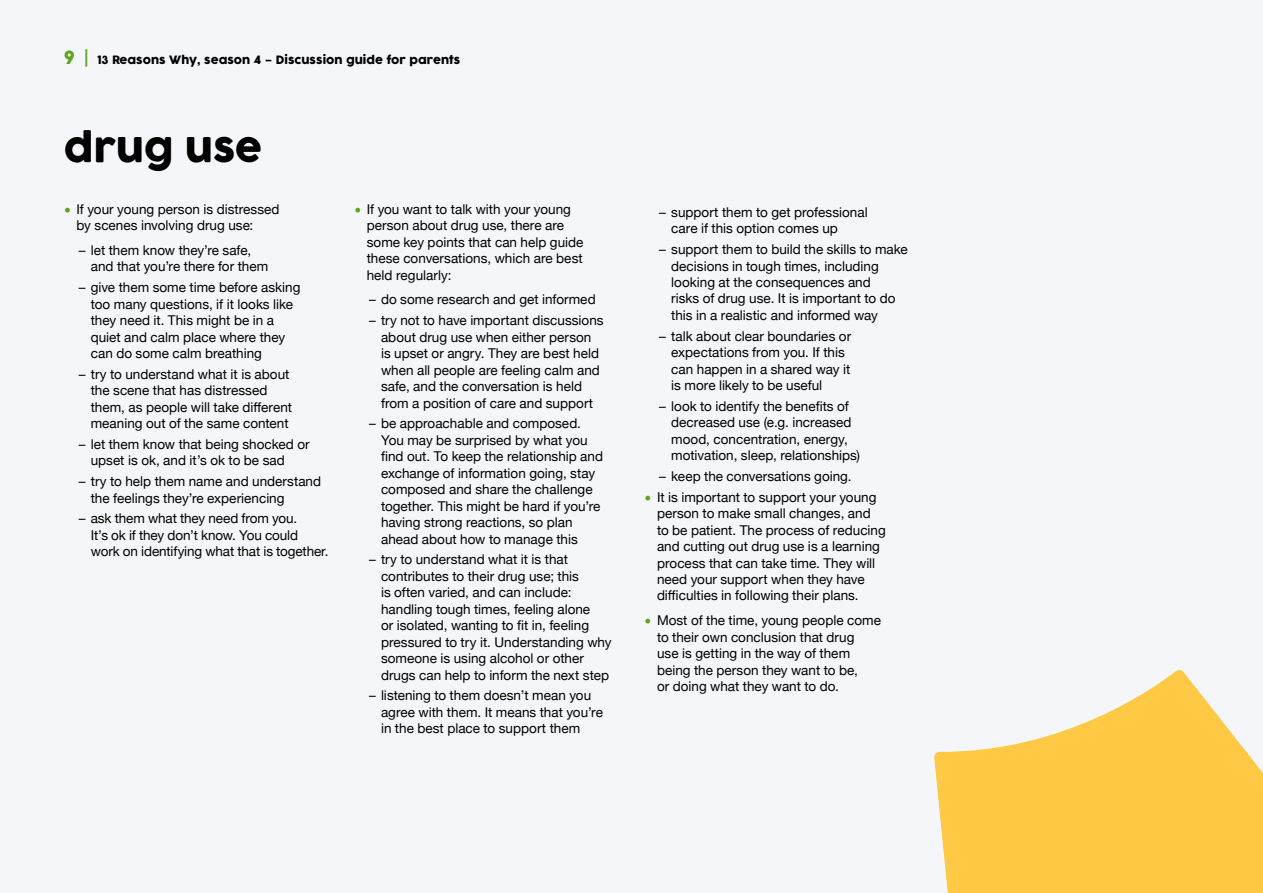
<style>
.page{position:relative;width:1263px;height:893px;background:#f5f6f9}
.page>*{position:absolute;margin:0;border:0;box-sizing:border-box;transform-origin:0 0}
.t1{font:39px "Cocogoose";letter-spacing:-.01em;color:#000}
.t2{font:13.5px/16.5px "Helvetica Neue";color:#000}
.t3{font:11.25px "Cocogoose";color:#000}
.s1{font-size:18px;color:#5aa51d}
.s2{font-weight:300;font-size:18px;color:#5aa51d}
.s3{color:#5aa51d}
</style>
<div class="page">
<svg style="left:934px;top:670px;width:329px;height:223px;fill:#ffc845"></svg>
<p class="t3" style="left:64px;top:52px;width:398px"><span class="s1">9</span> <span class="s2">|</span> 13 Reasons Why, season 4 – Discussion guide for parents</p>
<h1 class="t1" style="left:64px;top:120px;width:200px">drug use</h1>
<p class="t2" style="left:77px;top:201px;width:204px;text-indent:-13px"><span class="s3">࡟</span> If your young person is distressed by scenes involving drug use:</p>
<p class="t2" style="left:91px;top:243px;width:179px;text-indent:-12px">– let them know they’re safe, and that you’re there for them</p>
<p class="t2" style="left:91px;top:280px;width:211px;text-indent:-12px">– give them some time before asking too many questions, if it looks like they need it. This might be in a quiet and calm place where they can do some calm breathing</p>
<p class="t2" style="left:91px;top:366px;width:203px;text-indent:-12px">– try to understand what it is about the scene that has distressed them, as people will take different meaning out of the same content</p>
<p class="t2" style="left:91px;top:437px;width:220px;text-indent:-12px">– let them know that being shocked or upset is ok, and it’s ok to be sad</p>
<p class="t2" style="left:91px;top:474px;width:232px;text-indent:-12px">– try to help them name and understand the feelings they’re experiencing</p>
<p class="t2" style="left:91px;top:511px;width:239px;text-indent:-12px">– ask them what they need from you.<br>It’s ok if they don’t know. You could work on identifying what that is together.</p>
<p class="t2" style="left:367px;top:201px;width:218px;text-indent:-13px"><span class="s3">࡟</span> If you want to talk with your young person about drug use, there are some key points that can help guide these conversations, which are best held regularly:</p>
<p class="t2" style="left:369px;top:292px;width:228px">– do some research and get informed</p>
<p class="t2" style="left:381px;top:313px;width:224px;text-indent:-12px">– try not to have important discussions about drug use when either person is upset or angry. They are best held when all people are feeling calm and safe, and the conversation is held from a position of care and support</p>
<p class="t2" style="left:381px;top:416px;width:224px;text-indent:-12px">– be approachable and composed.<br>You may be surprised by what you find out. To keep the relationship and exchange of information going, stay composed and share the challenge together. This might be hard if you’re having strong reactions, so plan ahead about how to manage this</p>
<p class="t2" style="left:381px;top:552px;width:232px;text-indent:-12px">– try to understand what it is that contributes to their drug use; this<br>is often varied, and can include: handling tough times, feeling alone<br>or isolated, wanting to fit in, feeling pressured to try it. Understanding why someone is using alcohol or other drugs can help to inform the next step</p>
<p class="t2" style="left:381px;top:688px;width:223px;text-indent:-12px">– listening to them doesn’t mean you agree with them. It means that you’re in the best place to support them</p>
<p class="t2" style="left:671px;top:205px;width:198px;text-indent:-12px">– support them to get professional care if this option comes up</p>
<p class="t2" style="left:671px;top:242px;width:238px;text-indent:-12px">– support them to build the skills to make decisions in tough times, including looking at the consequences and<br>risks of drug use. It is important to do this in a realistic and informed way</p>
<p class="t2" style="left:671px;top:328px;width:181px;text-indent:-12px">– talk about clear boundaries or expectations from you. If this can happen in a shared way it is more likely to be useful</p>
<p class="t2" style="left:671px;top:398px;width:190px;text-indent:-12px">– look to identify the benefits of decreased use (e.g. increased mood, concentration, energy, motivation, sleep, relationships)</p>
<p class="t2" style="left:644px;top:466px;width:234px;line-height:20.7px;text-indent:15px">– keep the conversations going.<br><span class="s3">࡟</span> It is important to support your young</p>
<p class="t2" style="left:657px;top:506px;width:230px">person to make small changes, and to be patient. The process of reducing and cutting out drug use is a learning process that can take time. They will need your support when they have difficulties in following their plans.</p>
<p class="t2" style="left:657px;top:613px;width:225px;text-indent:-13px"><span class="s3">࡟</span> Most of the time, young people come to their own conclusion that drug<br>use is getting in the way of them being the person they want to be,<br>or doing what they want to do.</p>
</div>
